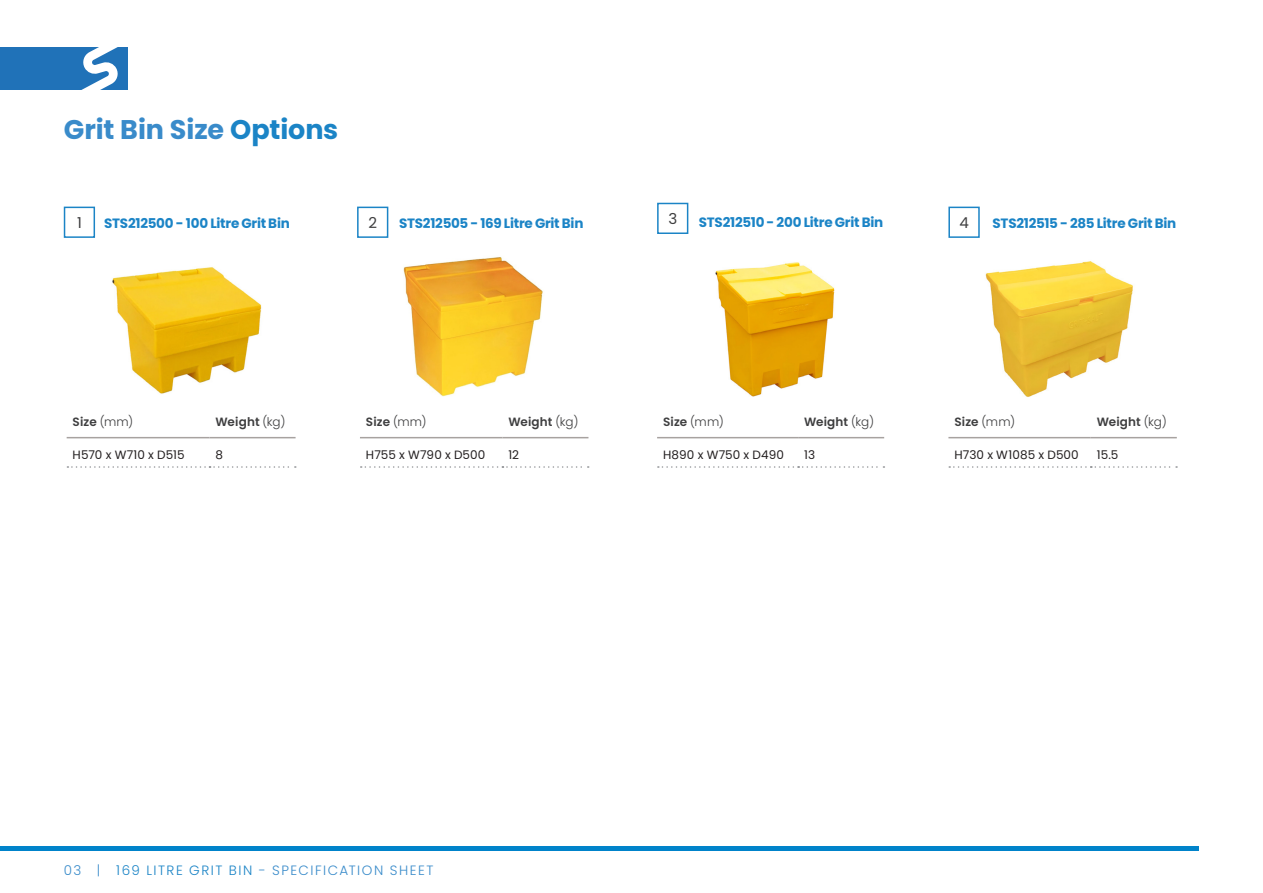
<style>
.page{position:relative;width:1263px;height:893px;background:#fff}
.page>*{position:absolute;margin:0;border:0;box-sizing:border-box;transform-origin:0 0}
.Page_Title{font:700 27px "Poppins";letter-spacing:-.005em;color:#398bca}
.t1{font:15px "Poppins";color:#3e3e3f}
.t2{font:700 13.5px "Poppins";letter-spacing:-.02em;color:#1b84c6}
.t3{font:300 13.5px "Poppins";letter-spacing:.11em;color:#398bca}
.t4{font:600 12px "Poppins";letter-spacing:.01em;color:#3e3e3f}
.Table_04{font:12px "Poppins";letter-spacing:.01em;color:#231f20}
.s1{color:#1b84c6}
.s2{font-weight:300}
</style>
<div class="page">
<div style="left:64px;top:207px;width:31px;height:31px;border:2px solid #1b84c6"></div>
<div style="left:357px;top:207px;width:31px;height:31px;border:2px solid #1b84c6"></div>
<hr style="left:67px;top:437px;width:142px;height:1px;background:#a7a2a0">
<hr style="left:209px;top:437px;width:87px;height:1px;background:#a7a2a0">
<svg style="left:67px;top:466px;width:229px;height:2px"></svg>
<hr style="left:360px;top:437px;width:142px;height:1px;background:#a7a2a0">
<hr style="left:502px;top:437px;width:86px;height:1px;background:#a7a2a0">
<svg style="left:361px;top:466px;width:228px;height:2px"></svg>
<div style="left:657px;top:203px;width:31px;height:31px;border:2px solid #1b84c6"></div>
<div style="left:948px;top:207px;width:32px;height:31px;border:2px solid #1b84c6"></div>
<hr style="left:657px;top:437px;width:141px;height:1px;background:#a7a2a0">
<hr style="left:798px;top:437px;width:86px;height:1px;background:#a7a2a0">
<svg style="left:658px;top:466px;width:226px;height:2px"></svg>
<hr style="left:948px;top:437px;width:143px;height:1px;background:#a7a2a0">
<hr style="left:1091px;top:437px;width:86px;height:1px;background:#a7a2a0">
<svg style="left:949px;top:466px;width:228px;height:2px"></svg>
<img style="left:112px;top:267px;width:150px;height:127px">
<img style="left:403px;top:257px;width:140px;height:139px">
<img style="left:715px;top:262px;width:120px;height:134px">
<img style="left:985px;top:261px;width:148px;height:136px">
<hr style="left:0;top:846px;width:1199px;height:4px;background:#0083ca">
<div style="left:0;top:47px;width:128px;height:42px;background:#2072b8"></div>
<svg style="left:83px;top:47px;width:35px;height:42px"></svg>
<p class="Page_Title" style="left:64px;top:114px;width:276px">Grit Bin Size <span class="s1">Options</span></p>
<p class="t1" style="left:668px;top:210px;width:10px">3</p>
<p class="t1" style="left:959px;top:214px;width:11px">4</p>
<p class="t1" style="left:77px;top:214px;width:6px">1</p>
<p class="t2" style="left:104px;top:215px;width:187px">STS212500 - 100 Litre Grit Bin</p>
<p class="t1" style="left:368px;top:214px;width:10px">2</p>
<p class="t2" style="left:399px;top:215px;width:186px">STS212505 - 169 Litre Grit Bin</p>
<p class="t2" style="left:699px;top:214px;width:186px">STS212510 - 200 Litre Grit Bin</p>
<p class="t2" style="left:993px;top:215px;width:185px">STS212515 - 285 Litre Grit Bin</p>
<p class="t4" style="left:73px;top:415px;width:62px">Size <span class="s2">(mm)</span></p>
<p class="t4" style="left:215px;top:415px;width:72px">Weight <span class="s2">(kg)</span></p>
<p class="Table_04" style="left:73px;top:447px;width:114px">H570 x W710 x D515</p>
<p class="Table_04" style="left:215px;top:447px;width:9px">8</p>
<p class="t4" style="left:366px;top:415px;width:62px">Size <span class="s2">(mm)</span></p>
<p class="t4" style="left:508px;top:415px;width:72px">Weight <span class="s2">(kg)</span></p>
<p class="Table_04" style="left:366px;top:447px;width:121px">H755 x W790 x D500</p>
<p class="Table_04" style="left:508px;top:447px;width:12px">12</p>
<p class="t4" style="left:663px;top:415px;width:62px">Size <span class="s2">(mm)</span></p>
<p class="t4" style="left:804px;top:415px;width:72px">Weight <span class="s2">(kg)</span></p>
<p class="Table_04" style="left:663px;top:447px;width:122px">H890 x W750 x D490</p>
<p class="Table_04" style="left:804px;top:447px;width:12px">13</p>
<p class="t4" style="left:954px;top:415px;width:62px">Size <span class="s2">(mm)</span></p>
<p class="t4" style="left:1097px;top:415px;width:72px">Weight <span class="s2">(kg)</span></p>
<p class="Table_04" style="left:954px;top:447px;width:126px">H730 x W1085 x D500</p>
<p class="Table_04" style="left:1097px;top:447px;width:23px">15.5</p>
<p class="t3" style="left:64px;top:862px;width:371px">03 | <span class="s1">169 LITRE GRIT BIN</span> - SPECIFICATION SHEET</p>
</div>
